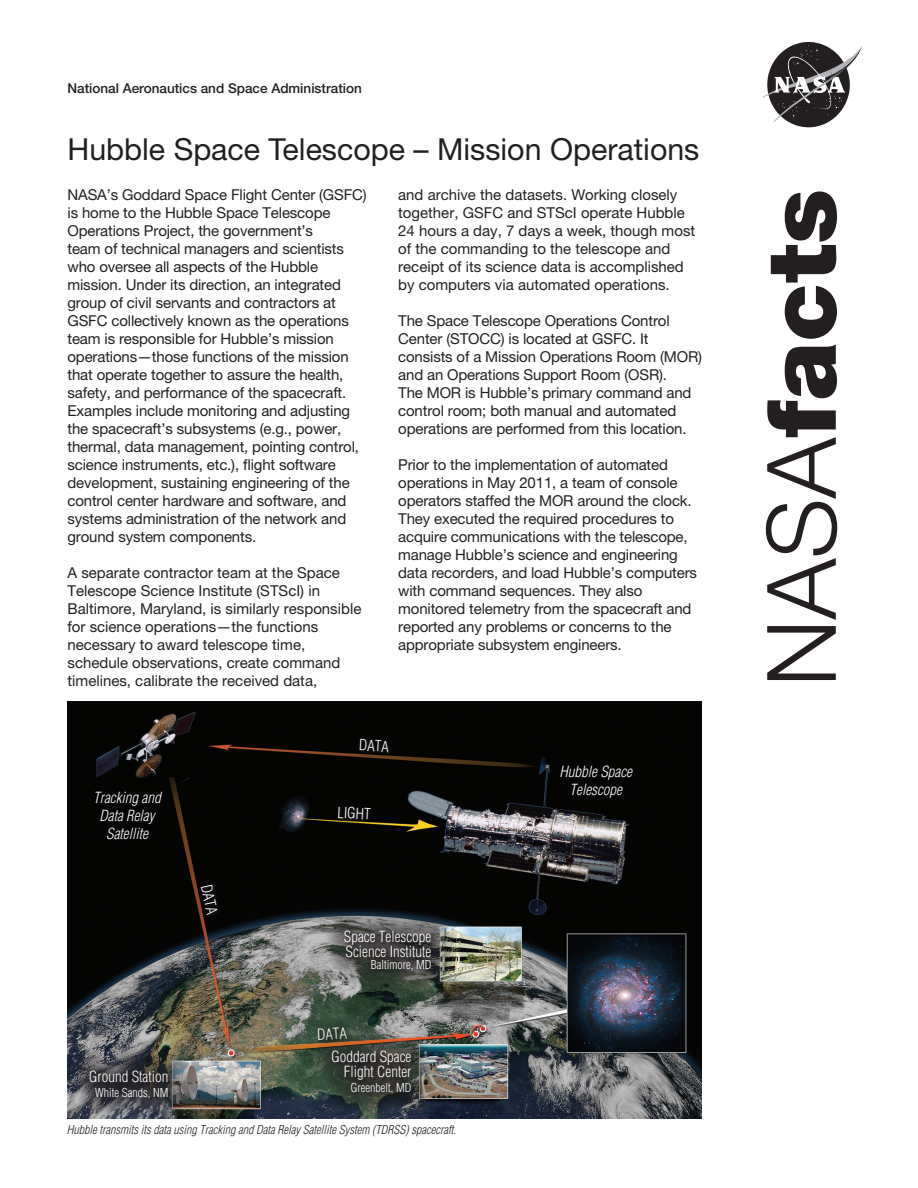
<style>
.page{position:relative;width:918px;height:1188px;background:#fff}
.page>*{position:absolute;margin:0;border:0;box-sizing:border-box;transform-origin:0 0}
.t1{font:900 96px "Helvetica Neue LT Std";color:#231f20}
.t2{font:30.3px "Helvetica Neue LT Std";color:#231f20}
.t3{font:15px/18px "Helvetica Neue LT Std";letter-spacing:-.01em;color:#231f20}
.t4{font:300 condensed 15px/15px "Helvetica";color:#fff;text-align:right}
.t5{font:italic 300 condensed 15px/18px "Helvetica";color:#fff;text-align:center}
.t6{font:500 13.5px "Helvetica Neue LT Std";color:#231f20}
.t7{font:italic 300 condensed 12px "Helvetica";color:#231f20}
.t8{font:300 condensed 12px "Helvetica";color:#fff}
.s1{font-weight:300}
</style>
<div class="page">
<div style="left:767px;top:42px;width:83px;height:85px;background:#231f20;border-radius:50%"></div>
<svg style="left:762px;top:46px;width:100px;height:77px"></svg>
<img style="left:68px;top:701px;width:634px;height:418px">
<div style="left:324px;top:911px;width:127px;height:80px;background:#231f20;opacity:.75"></div>
<svg style="left:350px;top:730px;width:48px;height:32px"></svg>
<svg style="left:308px;top:1018px;width:48px;height:16px"></svg>
<svg style="left:190px;top:873px;width:39px;height:52px"></svg>
<svg style="left:328px;top:797px;width:51px;height:32px"></svg>
<div style="left:70px;top:1050px;width:118px;height:68px;background:#231f20;opacity:.75"></div>
<div style="left:312px;top:1031px;width:119px;height:83px;background:#231f20;opacity:.75"></div>
<img style="left:238px;top:1034px;width:235px;height:19px">
<p class="t6" style="left:68px;top:80px;width:296px">National Aeronautics and Space Administration</p>
<p class="t2" style="left:68px;top:131px;width:633px">Hubble Space Telescope – Mission Operations</p>
<p class="t3" style="left:68px;top:185px;width:301px">NASA’s Goddard Space Flight Center (GSFC) is home to the Hubble Space Telescope Operations Project, the government’s<br>team of technical managers and scientists who oversee all aspects of the Hubble mission. Under its direction, an integrated group of civil servants and contractors at GSFC collectively known as the operations team is responsible for Hubble’s mission operations—those functions of the mission that operate together to assure the health, safety, and performance of the spacecraft.<br>Examples include monitoring and adjusting the spacecraft’s subsystems (e.g., power, thermal, data management, pointing control, science instruments, etc.), flight software development, sustaining engineering of the control center hardware and software, and systems administration of the network and ground system components.</p>
<p class="t3" style="left:68px;top:563px;width:295px">A separate contractor team at the Space Telescope Science Institute (STScI) in Baltimore, Maryland, is similarly responsible for science operations—the functions necessary to award telescope time, schedule observations, create command timelines, calibrate the received data,</p>
<p class="t3" style="left:398px;top:185px;width:299px">and archive the datasets. Working closely together, GSFC and STScI operate Hubble 24 hours a day, 7 days a week, though most of the commanding to the telescope and receipt of its science data is accomplished by computers via automated operations.</p>
<p class="t3" style="left:398px;top:311px;width:305px">The Space Telescope Operations Control Center (STOCC) is located at GSFC. It consists of a Mission Operations Room (MOR) and an Operations Support Room (OSR).<br>The MOR is Hubble’s primary command and control room; both manual and automated operations are performed from this location.</p>
<p class="t3" style="left:398px;top:455px;width:300px">Prior to the implementation of automated operations in May 2011, a team of console operators staffed the MOR around the clock.<br>They executed the required procedures to acquire communications with the telescope, manage Hubble’s science and engineering data recorders, and load Hubble’s computers with command sequences. They also monitored telemetry from the spacecraft and reported any problems or concerns to the appropriate subsystem engineers.</p>
<p class="t5" style="left:93px;top:789px;width:69px">Tracking and</p>
<p class="t5" style="left:100px;top:807px;width:57px">Data Relay</p>
<p class="t5" style="left:106px;top:825px;width:43px">Satellite</p>
<p class="t4" style="left:213px;top:883px;width:32px;rotate:78deg">DATA</p>
<p class="t4" style="left:89px;top:1069px;width:81px">Ground Station</p>
<p class="t8" style="left:95px;top:1085px;width:75px">White Sands, NM</p>
<p class="t4" style="left:359px;top:737px;width:32px;rotate:3deg">DATA</p>
<p class="t4" style="left:338px;top:805px;width:35px;rotate:3deg">LIGHT</p>
<p class="t4" style="left:344px;top:929px;width:89px">Space Telescope</p>
<p class="t4" style="left:346px;top:944px;width:87px">Science Institute</p>
<p class="t8" style="left:371px;top:957px;width:62px">Baltimore, MD</p>
<p class="t4" style="left:317px;top:1027px;width:32px;rotate:-3deg">DATA</p>
<p class="t4" style="left:331px;top:1049px;width:81px">Goddard Space<br>Flight Center</p>
<p class="t8" style="left:351px;top:1080px;width:62px">Greenbelt, MD</p>
<p class="t7" style="left:67px;top:1122px;width:391px">Hubble transmits its data using Tracking and Data Relay Satellite System (TDRSS) spacecraft.</p>
<p class="t5" style="left:560px;top:763px;width:74px">Hubble Space<br>Telescope</p>
<h1 class="t1" style="left:744px;top:687px;width:499px;rotate:-90deg"><span class="s1">NASA</span>facts</h1>
</div>
